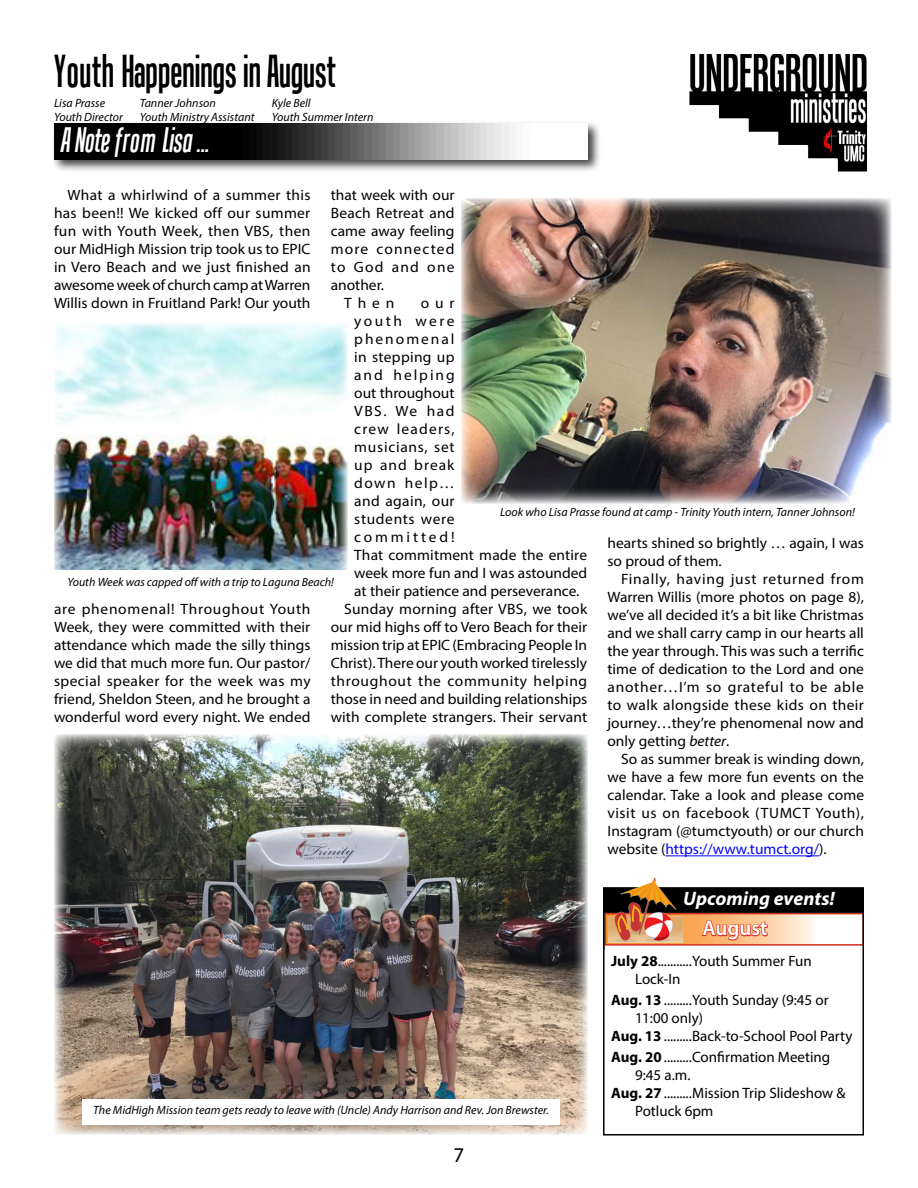
<style>
.page{position:relative;width:918px;height:1188px;background:#fff}
.page>*{position:absolute;margin:0;border:0;box-sizing:border-box;transform-origin:0 0}
.t1{font:45px "Tandelle";color:#000}
.t2{font:italic 34.5px "Tandelle";color:#fff}
.t3{font:600 21px "Myriad Pro";color:#fff}
.t4{font:21px "Myriad Pro";color:#000}
.t5{font:italic 700 19.5px "Myriad Pro";color:#fff}
.t6{font:15px/18px "Myriad Pro";color:#000;text-align:justify}
.t7{font:15px "Myriad Pro";letter-spacing:.02em;color:#000}
.t8{font:15px "Myriad Pro";letter-spacing:.045em;color:#000}
.t9{font:15px "Myriad Pro";letter-spacing:.075em;color:#000}
.t10{font:15px "Myriad Pro";letter-spacing:.05em;color:#000}
.t11{font:15px "Myriad Pro";letter-spacing:.025em;color:#000}
.t12{font:15px "Myriad Pro";letter-spacing:.04em;color:#000}
.t13{font:15px "Myriad Pro";letter-spacing:.08em;color:#000}
.t14{font:15px "Myriad Pro";letter-spacing:.13em;color:#000}
.t15{font:15px "Myriad Pro";letter-spacing:.125em;color:#000}
.t16{font:15px "Myriad Pro";letter-spacing:.065em;color:#000}
.t17{font:15px "Myriad Pro";letter-spacing:.185em;color:#000}
.t18{font:15px "Myriad Pro";letter-spacing:.165em;color:#000}
.t19{font:15px "Myriad Pro";letter-spacing:.095em;color:#000}
.t20{font:italic 12px/13.5px "Myriad Pro";color:#000}
.s1{font-style:italic}
.s2{color:#00f}
.s3{font-weight:700}
</style>
<div class="page">
<svg style="left:684px;top:916px;width:131px;height:27px;background:#fdd4ac"></svg>
<div style="left:604px;top:913px;width:260px;height:33px;border:2px solid #d32d1d"></div>
<div style="left:603px;top:887px;width:261px;height:249px;border:2px solid #000"></div>
<div style="left:52px;top:121px;width:549px;height:51px;background:#000;opacity:.75"></div>
<img style="left:54px;top:123px;width:534px;height:36px">
<img style="left:689px;top:54px;width:178px;height:118px">
<img style="left:461px;top:198px;width:430px;height:305px">
<div style="left:604px;top:888px;width:259px;height:24px;background:#000"></div>
<div style="left:603px;top:887px;width:261px;height:26px;border:2px solid #000"></div>
<img style="left:606px;top:877px;width:78px;height:66px">
<hr style="left:603px;top:911px;width:1px;height:39px;background:#000">
<hr style="left:665px;top:855px;width:154px;height:1px;background:#00f">
<img style="left:54px;top:734px;width:533px;height:400px">
<img style="left:54px;top:323px;width:294px;height:247px">
<svg style="left:701px;top:910px;width:67px;height:36px;background:#db8459"></svg>
<div style="left:83px;top:1099px;width:477px;height:26px;background:#fff"></div>
<h1 class="t1" style="left:54px;top:45px;width:283px">Youth Happenings in August</h1>
<h2 class="t2" style="left:60px;top:120px;width:150px">A Note from Lisa ...</h2>
<p class="t20" style="left:54px;top:96px;width:70px">Lisa Prasse<br>Youth Director</p>
<p class="t20" style="left:140px;top:96px;width:116px">Tanner Johnson<br>Youth Ministry Assistant</p>
<p class="t20" style="left:272px;top:96px;width:103px">Kyle Bell<br>Youth Summer Intern</p>
<p class="t6" style="left:54px;top:186px;width:258px;text-indent:14px">What a whirlwind of a summer this has been!! We kicked off our summer fun with Youth Week, then VBS, then our MidHigh Mission trip took us to EPIC in Vero Beach and we just finished an awesome week of church camp at Warren Willis down in Fruitland Park! Our youth</p>
<p class="t6" style="left:331px;top:186px;width:125px">that week with our</p>
<p class="t6" style="left:331px;top:204px;width:125px">Beach Retreat and</p>
<p class="t6" style="left:331px;top:222px;width:125px">came away feeling</p>
<p class="t9" style="left:331px;top:240px;width:125px">more connected</p>
<p class="t13" style="left:331px;top:258px;width:125px">to God and one</p>
<p class="t6" style="left:331px;top:276px;width:55px">another.</p>
<p class="t6" style="left:344px;top:294px;width:51px">Then</p>
<p class="t6" style="left:421px;top:294px;width:35px">our</p>
<p class="t18" style="left:354px;top:312px;width:102px">youth were</p>
<p class="t14" style="left:354px;top:330px;width:102px">phenomenal</p>
<p class="t7" style="left:354px;top:348px;width:102px">in stepping up</p>
<p class="t15" style="left:354px;top:366px;width:102px">and helping</p>
<p class="t6" style="left:354px;top:384px;width:102px">out throughout</p>
<p class="t6" style="left:354px;top:402px;width:102px">VBS. We had</p>
<p class="t9" style="left:354px;top:420px;width:102px">crew leaders,</p>
<p class="t10" style="left:354px;top:438px;width:102px">musicians, set</p>
<p class="t16" style="left:354px;top:456px;width:102px">up and break</p>
<p class="t19" style="left:354px;top:474px;width:102px">down help…</p>
<p class="t11" style="left:354px;top:492px;width:102px">and again, our</p>
<p class="t12" style="left:354px;top:510px;width:102px">students were</p>
<p class="t17" style="left:354px;top:528px;width:102px">committed!</p>
<p class="t6" style="left:354px;top:546px;width:234px">That commitment made the entire</p>
<p class="t6" style="left:354px;top:564px;width:235px">week more fun and I was astounded</p>
<p class="t6" style="left:354px;top:582px;width:227px">at their patience and perseverance.</p>
<p class="t7" style="left:344px;top:600px;width:244px">Sunday morning after VBS, we took</p>
<p class="t6" style="left:331px;top:618px;width:258px">our mid highs off to Vero Beach for their</p>
<p class="t6" style="left:331px;top:636px;width:258px">mission trip at EPIC (Embracing People In</p>
<p class="t6" style="left:331px;top:654px;width:258px">Christ). There our youth worked tirelessly</p>
<p class="t8" style="left:331px;top:672px;width:258px">throughout the community helping</p>
<p class="t6" style="left:331px;top:690px;width:258px">those in need and building relationships</p>
<p class="t6" style="left:331px;top:708px;width:258px">with complete strangers. Their servant</p>
<p class="t20" style="left:500px;top:505px;width:356px">Look who Lisa Prasse found at camp - Trinity Youth intern, Tanner Johnson!</p>
<p class="t6" style="left:608px;top:534px;width:258px">hearts shined so brightly … again, I was so proud of them.</p>
<p class="t6" style="left:608px;top:570px;width:258px;text-indent:14px">Finally, having just returned from Warren Willis (more photos on page 8), we’ve all decided it’s a bit like Christmas and we shall carry camp in our hearts all the year through. This was such a terrific time of dedication to the Lord and one another…I’m so grateful to be able to walk alongside these kids on their journey…they’re phenomenal now and only getting <span class="s1">better</span>.</p>
<p class="t6" style="left:608px;top:750px;width:258px;text-indent:14px">So as summer break is winding down, we have a few more fun events on the calendar. Take a look and please come visit us on facebook (TUMCT Youth), Instagram (@tumctyouth) or our church website (<span class="s2">https://www.tumct.org/</span>).</p>
<p class="t20" style="left:67px;top:575px;width:268px">Youth Week was capped off with a trip to Laguna Beach!</p>
<p class="t6" style="left:54px;top:600px;width:258px">are phenomenal! Throughout Youth Week, they were committed with their attendance which made the silly things we did that much more fun. Our pastor/ special speaker for the week was my friend, Sheldon Steen, and he brought a wonderful word every night. We ended</p>
<h3 class="t5" style="left:683px;top:885px;width:153px">Upcoming events!</h3>
<h3 class="t3" style="left:702px;top:915px;width:67px">August</h3>
<p class="t6" style="left:635px;top:951px;width:178px;text-indent:-24px"><span class="s3">July 28</span>...........Youth Summer Fun<br>Lock-In</p>
<p class="t6" style="left:611px;top:991px;width:219px"><span class="s3">Aug. 13</span> .........Youth Sunday (9:45 or</p>
<p class="t6" style="left:635px;top:1009px;width:69px">11:00 only)</p>
<p class="t6" style="left:611px;top:1027px;width:243px"><span class="s3">Aug. 13</span> .........Back-to-School Pool Party</p>
<p class="t6" style="left:611px;top:1048px;width:221px"><span class="s3">Aug. 20</span> .........Confirmation Meeting</p>
<p class="t6" style="left:635px;top:1066px;width:57px">9:45 a.m.</p>
<p class="t6" style="left:611px;top:1084px;width:236px"><span class="s3">Aug. 27</span> .........Mission Trip Slideshow &amp;</p>
<p class="t20" style="left:93px;top:1103px;width:457px">The MidHigh Mission team gets ready to leave with (Uncle) Andy Harrison and Rev. Jon Brewster.</p>
<p class="t6" style="left:635px;top:1102px;width:80px">Potluck 6pm</p>
<h3 class="t4" style="left:454px;top:1142px;width:12px">7</h3>
</div>
